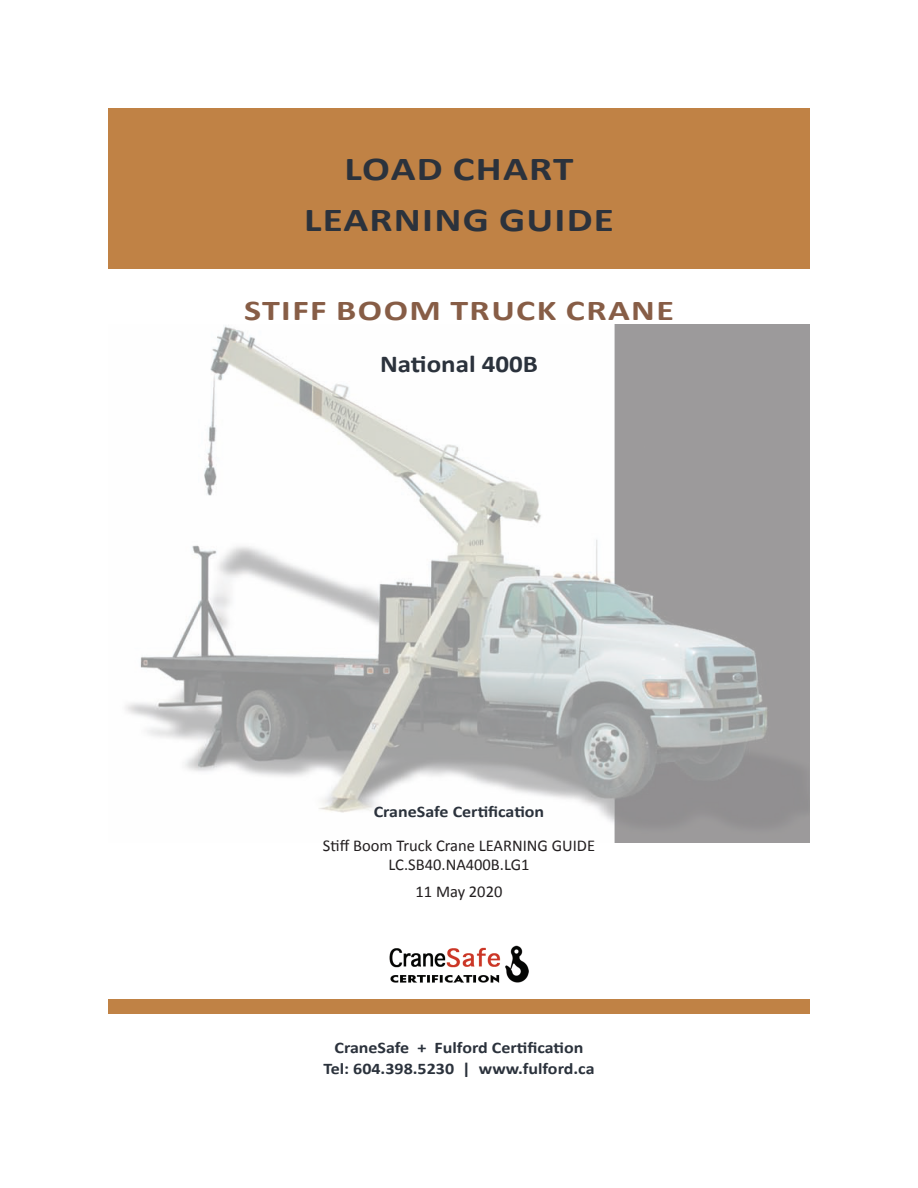
<style>
.page{position:relative;width:918px;height:1188px;background:#fff}
.page>*{position:absolute;margin:0;border:0;box-sizing:border-box;transform-origin:0 0}
.t1{font:700 33.6px/50.4px "Calibri";letter-spacing:.03em;color:#2b323c;text-align:center;scale:1.23 1}
.t2{font:700 28.8px "Calibri";letter-spacing:.04em;color:#875d46;scale:1.25 1}
.t3{font:700 24.3px "Calibri";color:#2b323c;scale:1.11 1}
.t4{font:16.5px/19.8px "Calibri";color:#231f20;text-align:center}
.t5{font:700 16.2px/21.6px "Calibri";color:#2b323c;text-align:center;scale:1.11 1}
</style>
<div class="page">
<div style="left:108px;top:108px;width:702px;height:161px;background:#c08245"></div>
<div style="left:108px;top:999px;width:702px;height:15px;background:#c08245"></div>
<img style="left:389px;top:945px;width:140px;height:38px">
<img style="left:125px;top:324px;width:685px;height:518px">
<h1 class="t1" style="left:304px;top:142px;width:253px">LOAD CHART<br>LEARNING GUIDE</h1>
<h2 class="t2" style="left:244px;top:293px;width:345px">STIFF BOOM TRUCK CRANE</h2>
<h3 class="t3" style="left:380px;top:349px;width:144px">National 400B</h3>
<p class="t5" style="left:374px;top:800px;width:155px">CraneSafe Certification</p>
<p class="t4" style="left:323px;top:835px;width:274px">Stiff Boom Truck Crane LEARNING GUIDE<br>LC.SB40.NA400B.LG1</p>
<p class="t4" style="left:416px;top:881px;width:88px">11 May 2020</p>
<p class="t5" style="left:323px;top:1036px;width:246px">CraneSafe + Fulford Certification<br>Tel: 604.398.5230 | www.fulford.ca</p>
</div>
